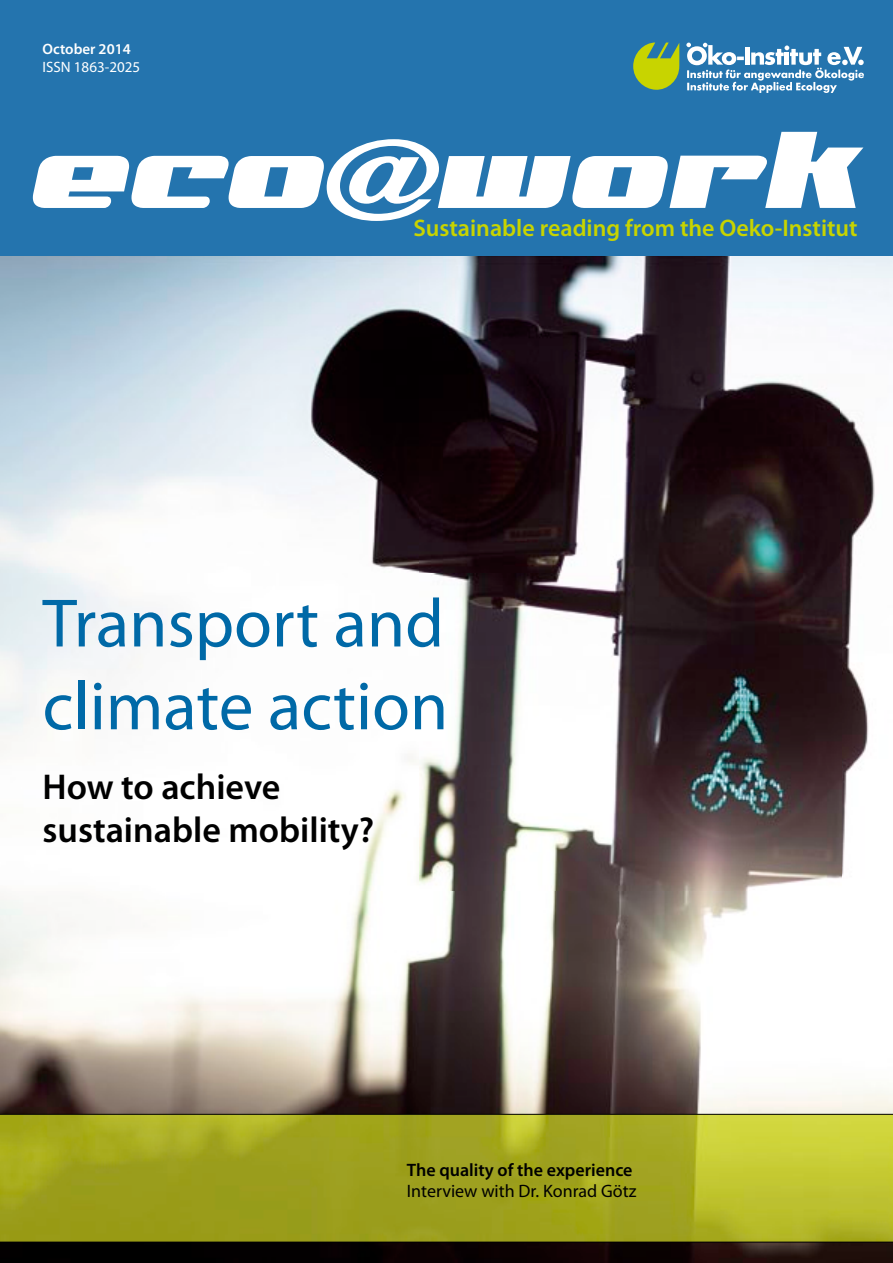
<style>
.page{position:relative;width:893px;height:1263px;background:#fff}
.page>*{position:absolute;margin:0;border:0;box-sizing:border-box;transform-origin:0 0}
.t1{font:69px/82.8px "Myriad Pro";color:#0069a7}
.t2{font:600 36px/43.2px "Myriad Pro";color:#000}
.t3{font:600 24px "Myriad Pro";color:#c8d400}
.t4{font:18px "Myriad Pro";color:#000}
.t5{font:600 18px "Myriad Pro";color:#000}
.t6{font:15px "Myriad Pro";color:#fff}
.t7{font:600 15px "Myriad Pro";color:#fff}
</style>
<div class="page">
<img style="left:0;top:255px;width:893px;height:1008px">
<div style="left:0;top:0;width:893px;height:255px;background:#2474ae"></div>
<svg style="left:633px;top:43px;width:46px;height:47px"></svg>
<svg style="left:686px;top:43px;width:178px;height:50px"></svg>
<hr style="left:0;top:1114px;width:893px;height:1px;background:#000">
<hr style="left:0;top:1242px;width:893px;height:1px;background:#000">
<svg style="left:33px;top:132px;width:830px;height:89px"></svg>
<p class="t7" style="left:43px;top:39px;width:90px">October 2014</p>
<p class="t6" style="left:43px;top:57px;width:99px">ISSN 1863-2025</p>
<p class="t3" style="left:413px;top:213px;width:446px">Sustainable reading from the Oeko-Institut</p>
<h1 class="t1" style="left:43px;top:581px;width:407px">Transport and climate action</h1>
<h2 class="t2" style="left:43px;top:765px;width:333px">How to achieve sustainable mobility?</h2>
<p class="t5" style="left:407px;top:1158px;width:227px">The quality of the experience</p>
<p class="t4" style="left:407px;top:1180px;width:231px">Interview with Dr. Konrad Götz</p>
</div>
